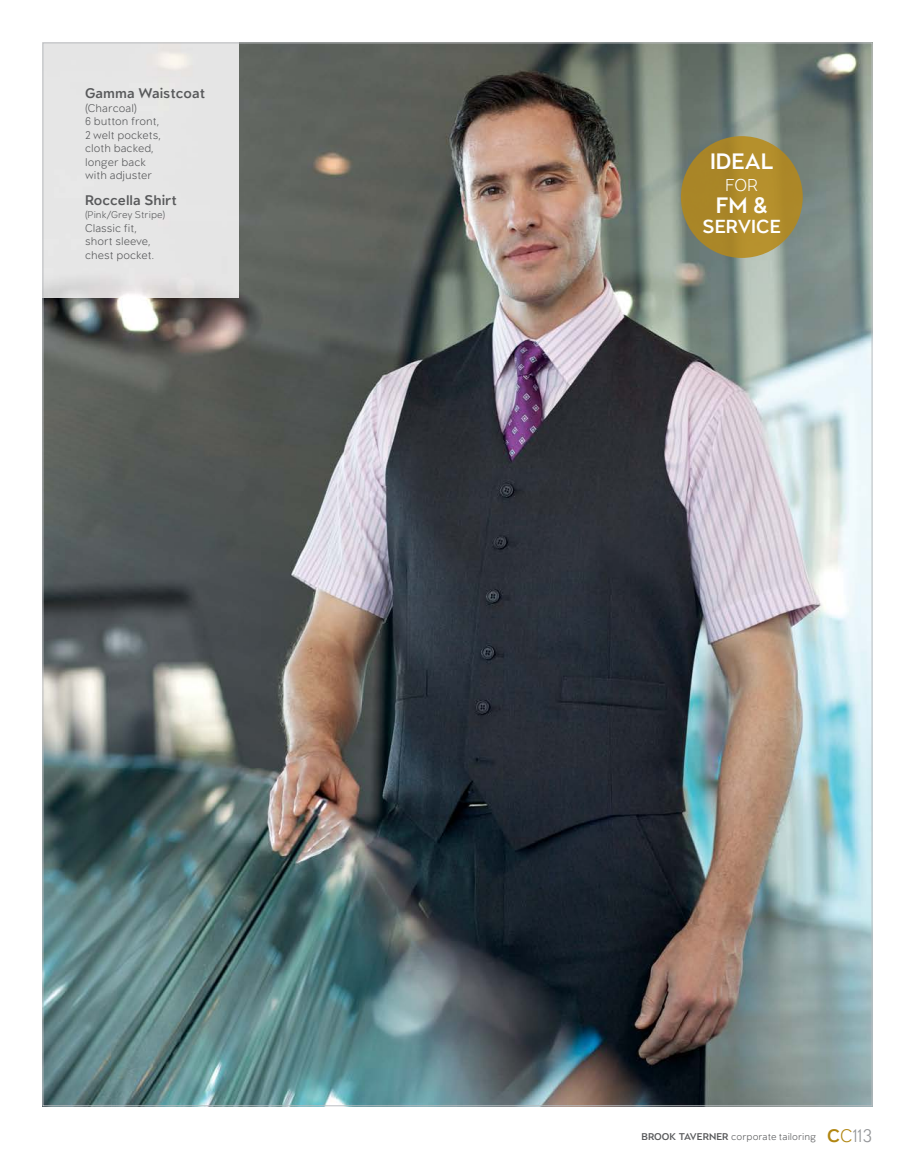
<style>
.page{position:relative;width:915px;height:1170px;background:#fff}
.page>*{position:absolute;margin:0;border:0;box-sizing:border-box;transform-origin:0 0}
.t1{font:500 24px "Littera Plain";color:#fff}
.t2{font:500 20.25px "Littera Plain";color:#fff}
.t3{font:300 18.45px "Littera Plain";color:#fff}
.t4{font:500 15px "Littera Plain";color:#58595b}
.t5{font:300 12px/13.5px "Littera Plain";color:#58595b}
.t6{font:300 10.5px "Littera Plain";color:#58595b}
.s1{font-weight:500}
.s2{font-weight:500;font-size:19.5px;color:#b18611}
.s3{font-size:19.5px;color:#b18611}
.s4{font-size:19.5px;color:#939598}
</style>
<div class="page">
<img style="left:45px;top:45px;width:825px;height:1059px">
<div style="left:45px;top:45px;width:193px;height:253px;background:#e6e6e6"></div>
<img style="left:680px;top:136px;width:122px;height:122px">
<p class="t4" style="left:85px;top:84px;width:122px">Gamma Waistcoat</p>
<p class="t5" style="left:85px;top:102px;width:77px">(Charcoal)<br>6 button front,<br>2 welt pockets, cloth backed, longer back with adjuster</p>
<p class="t4" style="left:85px;top:191px;width:94px">Roccella Shirt</p>
<p class="t6" style="left:85px;top:211px;width:81px">(Pink/Grey Stripe)</p>
<p class="t5" style="left:85px;top:222px;width:70px">Classic fit, short sleeve, chest pocket.</p>
<h1 class="t1" style="left:709px;top:146px;width:65px">IDEAL</h1>
<h3 class="t3" style="left:725px;top:179px;width:35px">FOR</h3>
<h1 class="t1" style="left:715px;top:191px;width:53px">FM &amp;</h1>
<h2 class="t2" style="left:702px;top:214px;width:80px">SERVICE</h2>
<p class="t6" style="left:641px;top:1133px;width:232px"><span class="s1">BROOK TAVERNER</span> corporate tailoring <span class="s2">C</span><span class="s3">C</span><span class="s4">113</span></p>
</div>
